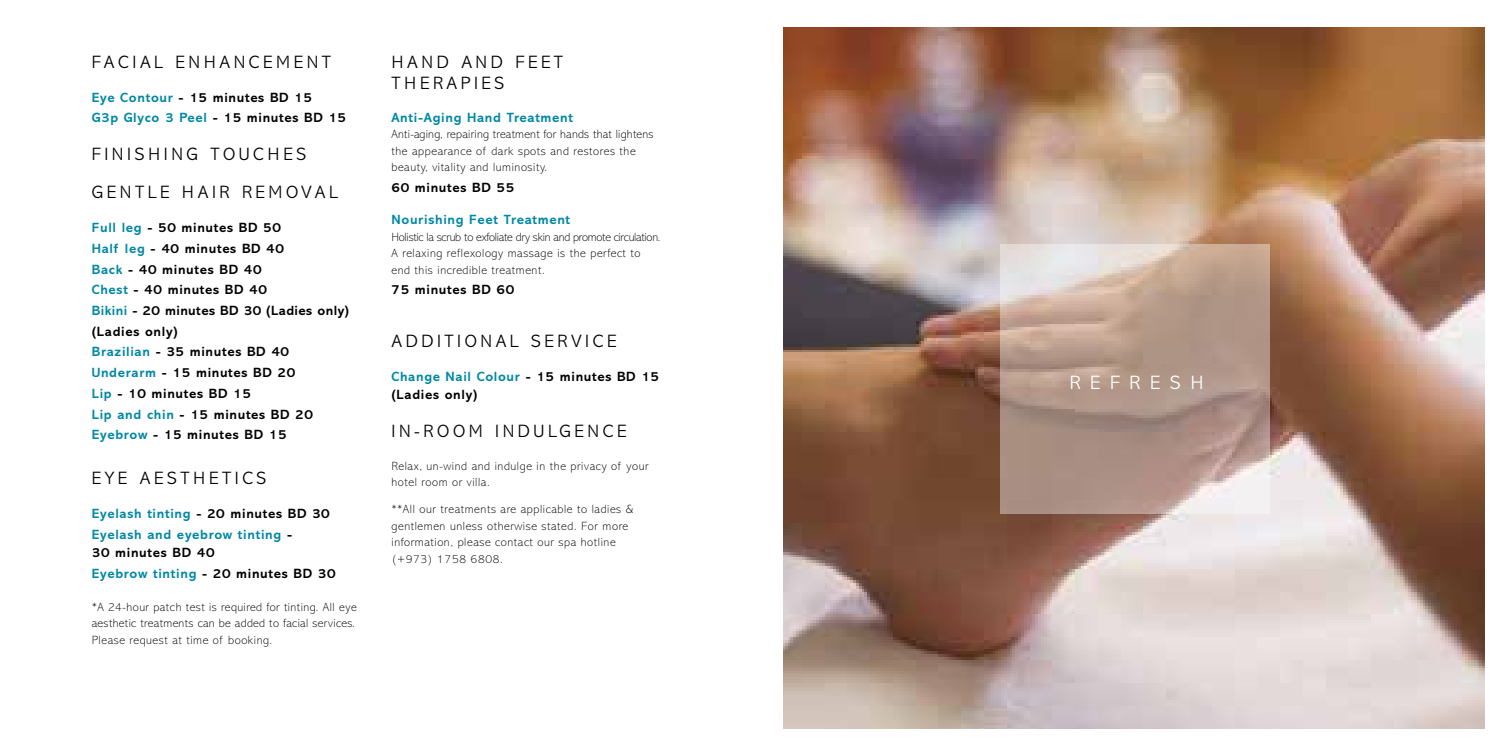
<style>
.page{position:relative;width:1512px;height:756px;background:#fff}
.page>*{position:absolute;margin:0;border:0;box-sizing:border-box;transform-origin:0 0}
.t1{font:300 19.5px "Abadi";letter-spacing:.5em;color:#fff}
.t2{font:300 18px/37.8px "Abadi";letter-spacing:.2em;color:#000}
.t3{font:700 13.5px/20.7px "Abadi";letter-spacing:.05em;color:#000}
.t4{font:700 13.5px/20.7px "Abadi";letter-spacing:.05em;color:#0088a5}
.t5{font:200 12px/16.5px "Abadi";letter-spacing:.05em;color:#000}
.s1{color:#0088a5}
.s2{color:#000}
</style>
<div class="page">
<img style="left:783px;top:27px;width:702px;height:702px">
<svg style="left:1000px;top:244px;width:270px;height:270px;background:#baa296"></svg>
<h2 class="t2" style="left:92px;top:43px;width:241px">FACIAL ENHANCEMENT</h2>
<p class="t3" style="left:92px;top:87px;width:256px"><span class="s1">Eye Contour</span> - 15 minutes BD 15<br><span class="s1">G3p Glyco 3 Peel</span> - 15 minutes BD 15</p>
<h2 class="t2" style="left:92px;top:136px;width:247px">FINISHING TOUCHES<br>GENTLE HAIR REMOVAL</h2>
<p class="t3" style="left:92px;top:218px;width:259px"><span class="s1">Full leg</span> - 50 minutes BD 50<br><span class="s1">Half leg</span> - 40 minutes BD 40<br><span class="s1">Back</span> - 40 minutes BD 40<br><span class="s1">Chest</span> - 40 minutes BD 40<br><span class="s1">Bikini</span> - 20 minutes BD 30 (Ladies only) (Ladies only)<br><span class="s1">Brazilian</span> - 35 minutes BD 40<br><span class="s1">Underarm</span> - 15 minutes BD 20<br><span class="s1">Lip</span> - 10 minutes BD 15<br><span class="s1">Lip and chin</span> - 15 minutes BD 20<br><span class="s1">Eyebrow</span> - 15 minutes BD 15</p>
<h2 class="t2" style="left:92px;top:460px;width:76px">EYE AESTHETICS</h2>
<p class="t4" style="left:92px;top:504px;width:240px">Eyelash tinting <span class="s2">- 20 minutes BD 30<br></span>Eyelash and eyebrow tinting <span class="s2">-</span></p>
<p class="t3" style="left:92px;top:542px;width:245px">30 minutes BD 40<br><span class="s1">Eyebrow tinting</span> - 20 minutes BD 30</p>
<p class="t5" style="left:92px;top:599px;width:266px">*A 24-hour patch test is required for tinting. All eye aesthetic treatments can be added to facial services.<br>Please request at time of booking.</p>
<h2 class="t2" style="left:392px;top:43px;width:31px">HAND</h2>
<h2 class="t2" style="left:461px;top:43px;width:15px">AND</h2>
<h2 class="t2" style="left:515px;top:43px;width:13px">FEET</h2>
<h2 class="t2" style="left:392px;top:65px;width:27px">THERAPIES</h2>
<p class="t4" style="left:392px;top:107px;width:183px">Anti-Aging Hand Treatment</p>
<p class="t5" style="left:392px;top:126px;width:264px">Anti-aging, repairing treatment for hands that lightens the appearance of dark spots and restores the beauty, vitality and luminosity.</p>
<p class="t3" style="left:392px;top:177px;width:124px">60 minutes BD 55</p>
<p class="t4" style="left:392px;top:209px;width:180px">Nourishing Feet Treatment</p>
<p class="t5" style="left:392px;top:229px;width:271px">Holistic la scrub to exfoliate dry skin and promote circulation.<br>A relaxing reflexology massage is the perfect to end this incredible treatment.</p>
<p class="t3" style="left:392px;top:280px;width:124px">75 minutes BD 60</p>
<h2 class="t2" style="left:392px;top:322px;width:28px">ADDITIONAL</h2>
<h2 class="t2" style="left:531px;top:322px;width:65px">SERVICE</h2>
<p class="t3" style="left:392px;top:368px;width:269px;line-height:18px"><span class="s1">Change Nail Colour</span> - 15 minutes BD 15 (Ladies only)</p>
<h2 class="t2" style="left:392px;top:412px;width:62px">IN -ROOM</h2>
<h2 class="t2" style="left:495px;top:412px;width:23px">INDULGENCE</h2>
<p class="t5" style="left:392px;top:458px;width:259px">Relax, un-wind and indulge in the privacy of your hotel room or villa.</p>
<p class="t5" style="left:392px;top:501px;width:243px">**All our treatments are applicable to ladies &amp; gentlemen unless otherwise stated. For more information, please contact our spa hotline (+973) 1758 6808.</p>
<h1 class="t1" style="left:1070px;top:372px;width:135px">REFRESH</h1>
</div>
